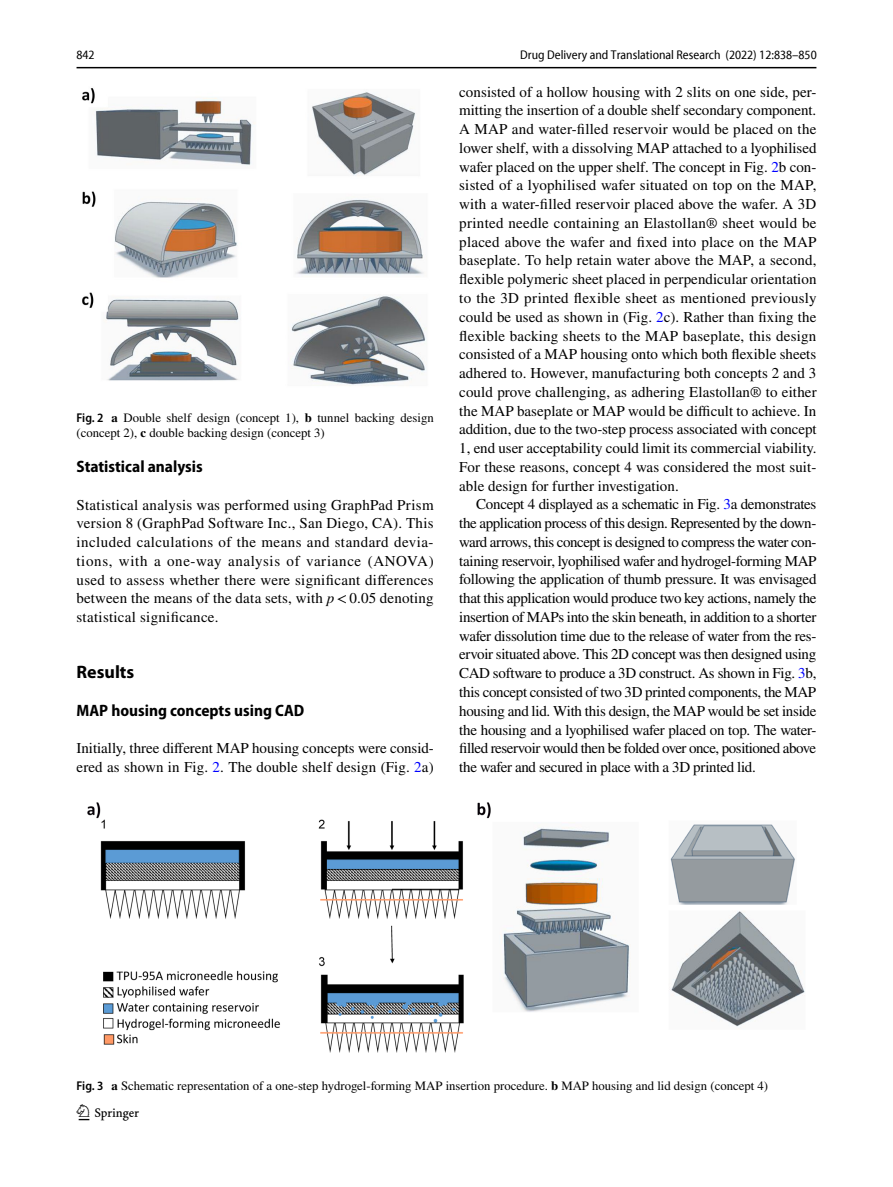
<style>
.page{position:relative;width:893px;height:1187px;background:#fff}
.page>*{position:absolute;margin:0;border:0;box-sizing:border-box;transform-origin:0 0}
.t1{font:22.5px "Springnew Regular 2";color:#000}
.t2{font:700 18px "Myriad Pro";color:#000}
.t3{font:700 semi-condensed 16.5px "Myriad Pro";color:#000}
.t4{font:15px/18.8px "STIX";letter-spacing:.005em;color:#000;text-align:justify}
.t5{font:12.75px/15px "STIX";color:#000}
.t6{font:semi-condensed 12.75px "Myriad Pro Unic";color:#000}
.s1{font-family:"Myriad Pro";font-weight:600;font-stretch:semi-condensed}
.s2{font-weight:700}
.s3{font-style:italic}
.s4{color:#00f}
</style>
<div class="page">
<hr style="left:77px;top:67px;width:739px;height:1px;background:#000">
<img style="left:82px;top:88px;width:345px;height:298px">
<img style="left:87px;top:802px;width:718px;height:251px">
<p class="t6" style="left:77px;top:50px;width:20px">842</p>
<p class="t6" style="left:520px;top:50px;width:298px">Drug Delivery and Translational Research (2022) 12:838–850</p>
<p class="t5" style="left:77px;top:411px;width:359px"><span class="s1">Fig. 2</span> <span class="s2">a</span> Double shelf design (concept 1), <span class="s2">b</span> tunnel backing design (concept 2), <span class="s2">c</span> double backing design (concept 3)</p>
<p class="t3" style="left:77px;top:457px;width:128px">Statistical analysis</p>
<p class="t4" style="left:77px;top:496px;width:359px">Statistical analysis was performed using GraphPad Prism version 8 (GraphPad Software Inc., San Diego, CA). This included calculations of the means and standard devia&shy;tions, with a one-way analysis of variance (ANOVA) used to assess whether there were significant differences between the means of the data sets, with <span class="s3">p</span>&lt;0.05 denoting statistical significance.</p>
<p class="t2" style="left:77px;top:660px;width:59px">Results</p>
<p class="t3" style="left:77px;top:701px;width:229px">MAP housing concepts using CAD</p>
<p class="t4" style="left:77px;top:740px;width:359px">Initially, three different MAP housing concepts were consid&shy;ered as shown in Fig. <span class="s4">2</span>. The double shelf design (Fig. <span class="s4">2</span>a)</p>
<p class="t4" style="left:459px;top:83px;width:359px">consisted of a hollow housing with 2 slits on one side, per&shy;mitting the insertion of a double shelf secondary component.<br>A MAP and water-filled reservoir would be placed on the lower shelf, with a dissolving MAP attached to a lyophilised wafer placed on the upper shelf. The concept in Fig. <span class="s4">2</span>b con&shy;sisted of a lyophilised wafer situated on top on the MAP, with a water-filled reservoir placed above the wafer. A 3D printed needle containing an Elastollan® sheet would be placed above the wafer and fixed into place on the MAP baseplate. To help retain water above the MAP, a second, flexible polymeric sheet placed in perpendicular orientation to the 3D printed flexible sheet as mentioned previously could be used as shown in (Fig. <span class="s4">2</span>c). Rather than fixing the flexible backing sheets to the MAP baseplate, this design consisted of a MAP housing onto which both flexible sheets adhered to. However, manufacturing both concepts 2 and 3 could prove challenging, as adhering Elastollan® to either the MAP baseplate or MAP would be difficult to achieve. In addition, due to the two-step process associated with concept 1, end user acceptability could limit its commercial viability.<br>For these reasons, concept 4 was considered the most suit&shy;able design for further investigation.</p>
<p class="t4" style="left:459px;top:496px;width:359px;text-indent:17px">Concept 4 displayed as a schematic in Fig. <span class="s4">3</span>a demonstrates the application process of this design. Represented by the down&shy;ward arrows, this concept is designed to compress the water con&shy;taining reservoir, lyophilised wafer and hydrogel-forming MAP following the application of thumb pressure. It was envisaged that this application would produce two key actions, namely the insertion of MAPs into the skin beneath, in addition to a shorter wafer dissolution time due to the release of water from the res&shy;ervoir situated above. This 2D concept was then designed using CAD software to produce a 3D construct. As shown in Fig. <span class="s4">3</span>b, this concept consisted of two 3D printed components, the MAP housing and lid. With this design, the MAP would be set inside the housing and a lyophilised wafer placed on top. The water&shy;filled reservoir would then be folded over once, positioned above the wafer and secured in place with a 3D printed lid.</p>
<p class="t5" style="left:77px;top:1078px;width:693px"><span class="s1">Fig. 3</span> <span class="s2">a</span> Schematic representation of a one-step hydrogel-forming MAP insertion procedure. <span class="s2">b</span> MAP housing and lid design (concept 4)</p>
<h1 class="t1" style="left:79px;top:1104px;width:62px">1 3</h1>
</div>
